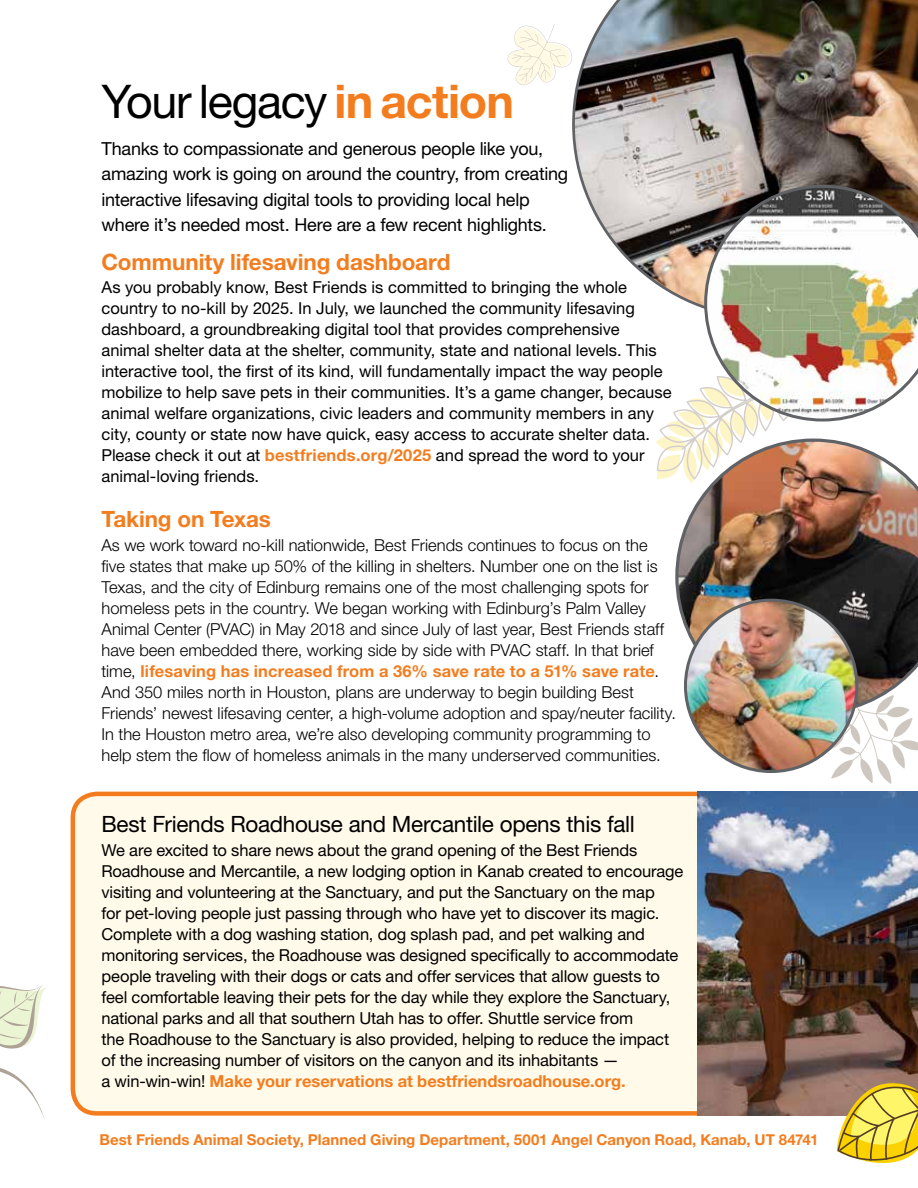
<style>
.page{position:relative;width:918px;height:1188px;background:#fff}
.page>*{position:absolute;margin:0;border:0;box-sizing:border-box;transform-origin:0 0}
.t1{font:46.5px "Helvetica Neue LT Std";letter-spacing:-.03em;color:#000}
.t2{font:22.5px "Helvetica Neue LT Std";letter-spacing:-.015em;color:#000}
.t3{font:700 22.5px "Helvetica Neue LT Std";letter-spacing:-.005em;color:#f37d1e}
.t4{font:18px/25.5px "Helvetica Neue LT Std";letter-spacing:-.015em;color:#000}
.t5{font:16.5px/21px "Helvetica Neue LT Std";letter-spacing:-.005em;color:#000}
.t6{font:300 16.5px/21px "Helvetica Neue LT Std";color:#000}
.t7{font:700 15px "Helvetica Neue LT Std";letter-spacing:.005em;color:#f37d1e}
.s1{font-weight:700;color:#f37d1e}
</style>
<div class="page">
<div style="left:71px;top:792px;width:627px;height:324px;background:#fffaea"></div>
<svg style="left:656px;top:387px;width:167px;height:92px"></svg>
<svg style="left:507px;top:24px;width:65px;height:61px"></svg>
<svg style="left:822px;top:715px;width:96px;height:69px"></svg>
<img style="left:572px;top:0;width:346px;height:309px">
<img style="left:704px;top:185px;width:214px;height:237px">
<img style="left:675px;top:439px;width:243px;height:276px">
<img style="left:698px;top:792px;width:220px;height:324px">
<img style="left:685px;top:600px;width:172px;height:172px;border-radius:86px">
<svg style="left:0;top:985px;width:47px;height:134px"></svg>
<svg style="left:837px;top:1082px;width:81px;height:81px;background:#dac34e"></svg>
<h1 class="t1" style="left:102px;top:74px;width:414px">Your legacy <span class="s1">in action</span></h1>
<p class="t4" style="left:102px;top:135px;width:468px">Thanks to compassionate and generous people like you, amazing work is going on around the country, from creating interactive lifesaving digital tools to providing local help where it’s needed most. Here are a few recent highlights.</p>
<h2 class="t3" style="left:102px;top:248px;width:351px">Community lifesaving dashboard</h2>
<p class="t5" style="left:102px;top:277px;width:572px">As you probably know, Best Friends is committed to bringing the whole country to no-kill by 2025. In July, we launched the community lifesaving dashboard, a groundbreaking digital tool that provides comprehensive animal shelter data at the shelter, community, state and national levels. This interactive tool, the first of its kind, will fundamentally impact the way people mobilize to help save pets in their communities. It’s a game changer, because animal welfare organizations, civic leaders and community members in any city, county or state now have quick, easy access to accurate shelter data.<br>Please check it out at <span class="s1">bestfriends.org/2025</span> and spread the word to your animal-loving friends.</p>
<h2 class="t3" style="left:102px;top:505px;width:171px">Taking on Texas</h2>
<p class="t6" style="left:102px;top:534px;width:576px">As we work toward no-kill nationwide, Best Friends continues to focus on the<br>five states that make up 50% of the killing in shelters. Number one on the list is Texas, and the city of Edinburg remains one of the most challenging spots for homeless pets in the country. We began working with Edinburg’s Palm Valley Animal Center (PVAC) in May 2018 and since July of last year, Best Friends staff have been embedded there, working side by side with PVAC staff. In that brief time, <span class="s1">lifesaving has increased from a 36% save rate to a 51% save rate</span>.<br>And 350 miles north in Houston, plans are underway to begin building Best Friends’ newest lifesaving center, a high-volume adoption and spay/neuter facility.<br>In the Houston metro area, we’re also developing community programming to help stem the flow of homeless animals in the many underserved communities.</p>
<h2 class="t2" style="left:102px;top:811px;width:535px">Best Friends Roadhouse and Mercantile opens this fall</h2>
<p class="t5" style="left:102px;top:839px;width:583px">We are excited to share news about the grand opening of the Best Friends Roadhouse and Mercantile, a new lodging option in Kanab created to encourage visiting and volunteering at the Sanctuary, and put the Sanctuary on the map<br>for pet-loving people just passing through who have yet to discover its magic.<br>Complete with a dog washing station, dog splash pad, and pet walking and monitoring services, the Roadhouse was designed specifically to accommodate people traveling with their dogs or cats and offer services that allow guests to feel comfortable leaving their pets for the day while they explore the Sanctuary, national parks and all that southern Utah has to offer. Shuttle service from<br>the Roadhouse to the Sanctuary is also provided, helping to reduce the impact of the increasing number of visitors on the canyon and its inhabitants —<br>a win-win-win! <span class="s1">Make your reservations at bestfriendsroadhouse.org.</span></p>
<p class="t7" style="left:100px;top:1130px;width:720px">Best Friends Animal Society, Planned Giving Department, 5001 Angel Canyon Road, Kanab, UT 84741</p>
</div>
